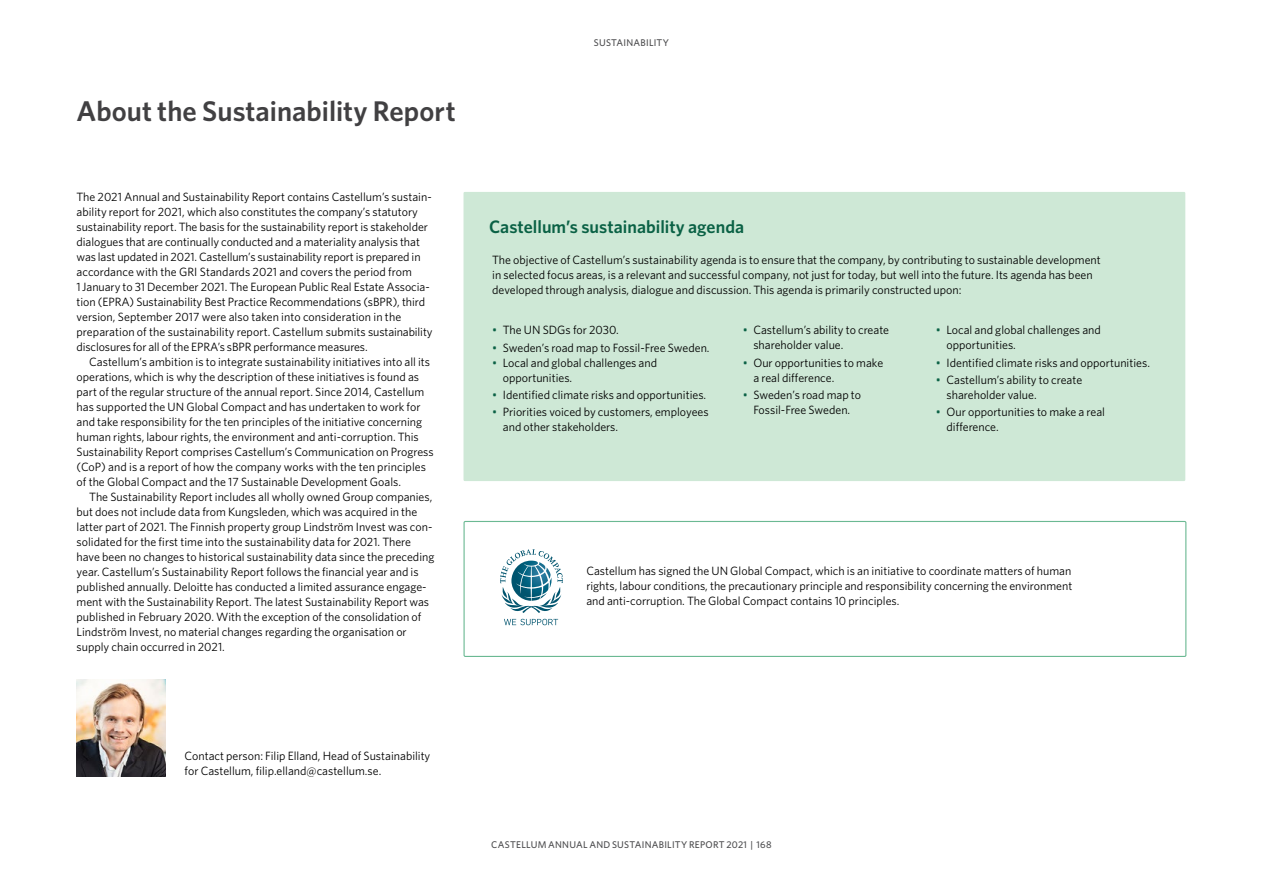
<style>
.page{position:relative;width:1263px;height:893px;background:#fff}
.page>*{position:absolute;margin:0;border:0;box-sizing:border-box;transform-origin:0 0}
.t1{font:600 28.5px "Whitney";letter-spacing:.005em;color:#414042}
.t2{font:600 18px "Whitney";letter-spacing:.005em;color:#0a6145}
.t3{font:12px/15px "Whitney";color:#000}
.t4{font:500 9.75px "Whitney";letter-spacing:.025em;color:#4d4d4f}
.s1{color:#0a6145}
</style>
<div class="page">
<div style="left:463px;top:521px;width:723px;height:136px;border:1px solid #6bb993"></div>
<div style="left:463px;top:192px;width:722px;height:289px;background:#cee8d6"></div>
<svg style="left:500px;top:549px;width:63px;height:64px"></svg>
<svg style="left:504px;top:619px;width:54px;height:6px"></svg>
<img style="left:77px;top:679px;width:89px;height:98px">
<h1 class="t1" style="left:77px;top:92px;width:381px">About the Sustainability Report</h1>
<p class="t3" style="left:77px;top:189px;width:357px">The 2021 Annual and Sustainability Report contains Castellum’s sustain&shy;ability report for 2021, which also constitutes the company’s statutory sustainability report. The basis for the sustainability report is stakeholder dialogues that are continually conducted and a materiality analysis that was last updated in 2021. Castellum’s sustainability report is prepared in accordance with the GRI Standards 2021 and covers the period from<br>1 January to 31 December 2021. The European Public Real Estate Associa&shy;tion (EPRA) Sustainability Best Practice Recommendations (sBPR), third version, September 2017 were also taken into consideration in the preparation of the sustainability report. Castellum submits sustainability disclosures for all of the EPRA’s sBPR performance measures.</p>
<p class="t3" style="left:77px;top:354px;width:359px;text-indent:13px">Castellum’s ambition is to integrate sustainability initiatives into all its operations, which is why the description of these initiatives is found as part of the regular structure of the annual report. Since 2014, Castellum has supported the UN Global Compact and has undertaken to work for and take responsibility for the ten principles of the initiative concerning human rights, labour rights, the environment and anti-corruption. This Sustainability Report comprises Castellum’s Communication on Progress (CoP) and is a report of how the company works with the ten principles of the Global Compact and the 17 Sustainable Development Goals.</p>
<p class="t3" style="left:77px;top:489px;width:359px;text-indent:13px">The Sustainability Report includes all wholly owned Group companies, but does not include data from Kungsleden, which was acquired in the latter part of 2021. The Finnish property group Lindström Invest was con&shy;solidated for the first time into the sustainability data for 2021. There have been no changes to historical sustainability data since the preceding year. Castellum’s Sustainability Report follows the financial year and is published annually. Deloitte has conducted a limited assurance engage&shy;ment with the Sustainability Report. The latest Sustainability Report was published in February 2020. With the exception of the consolidation of Lindström Invest, no material changes regarding the organisation or supply chain occurred in 2021.</p>
<p class="t4" style="left:594px;top:36px;width:12px">SUSTAINABILITY</p>
<h2 class="t2" style="left:489px;top:215px;width:257px">Castellum’s sustainability agenda</h2>
<p class="t3" style="left:492px;top:252px;width:610px">The objective of Castellum’s sustainability agenda is to ensure that the company, by contributing to sustainable development in selected focus areas, is a relevant and successful company, not just for today, but well into the future. Its agenda has been developed through analysis, dialogue and discussion. This agenda is primarily constructed upon:</p>
<p class="t3" style="left:492px;top:322px;width:128px"><span class="s1">•</span> The UN SDGs for 2030.</p>
<p class="t3" style="left:492px;top:340px;width:219px"><span class="s1">•</span> Sweden’s road map to Fossil-Free Sweden.</p>
<p class="t3" style="left:503px;top:355px;width:156px;text-indent:-11px"><span class="s1">•</span> Local and global challenges and opportunities.</p>
<p class="t3" style="left:492px;top:387px;width:216px"><span class="s1">•</span> Identified climate risks and opportunities.</p>
<p class="t3" style="left:503px;top:404px;width:207px;text-indent:-11px"><span class="s1">•</span> Priorities voiced by customers, employees and other stakeholders.</p>
<p class="t3" style="left:753px;top:322px;width:137px;text-indent:-11px"><span class="s1">•</span> Castellum’s ability to create shareholder value.</p>
<p class="t3" style="left:753px;top:355px;width:131px;text-indent:-11px"><span class="s1">•</span> Our opportunities to make a real difference.</p>
<p class="t3" style="left:743px;top:387px;width:120px;text-align:center"><span class="s1">•</span> Sweden’s road map to<br>Fossil-Free Sweden.</p>
<p class="t3" style="left:946px;top:322px;width:156px;text-indent:-11px"><span class="s1">•</span> Local and global challenges and opportunities.</p>
<p class="t3" style="left:936px;top:355px;width:216px"><span class="s1">•</span> Identified climate risks and opportunities.</p>
<p class="t3" style="left:946px;top:372px;width:137px;text-indent:-11px"><span class="s1">•</span> Castellum’s ability to create shareholder value.</p>
<p class="t3" style="left:946px;top:404px;width:160px;text-indent:-11px"><span class="s1">•</span> Our opportunities to make a real difference.</p>
<p class="t3" style="left:586px;top:563px;width:487px;text-align:justify">Castellum has signed the UN Global Compact, which is an initiative to coordinate matters of human rights, labour conditions, the precautionary principle and responsibility concerning the environment and anti-corruption. The Global Compact contains 10 principles.</p>
<p class="t3" style="left:185px;top:748px;width:247px">Contact person: Filip Elland, Head of Sustainability for Castellum, filip.elland@castellum.se.</p>
<p class="t4" style="left:491px;top:838px;width:282px">CASTELLUM ANNUAL AND SUSTAINABILITY REPORT 2021 | 168</p>
</div>
